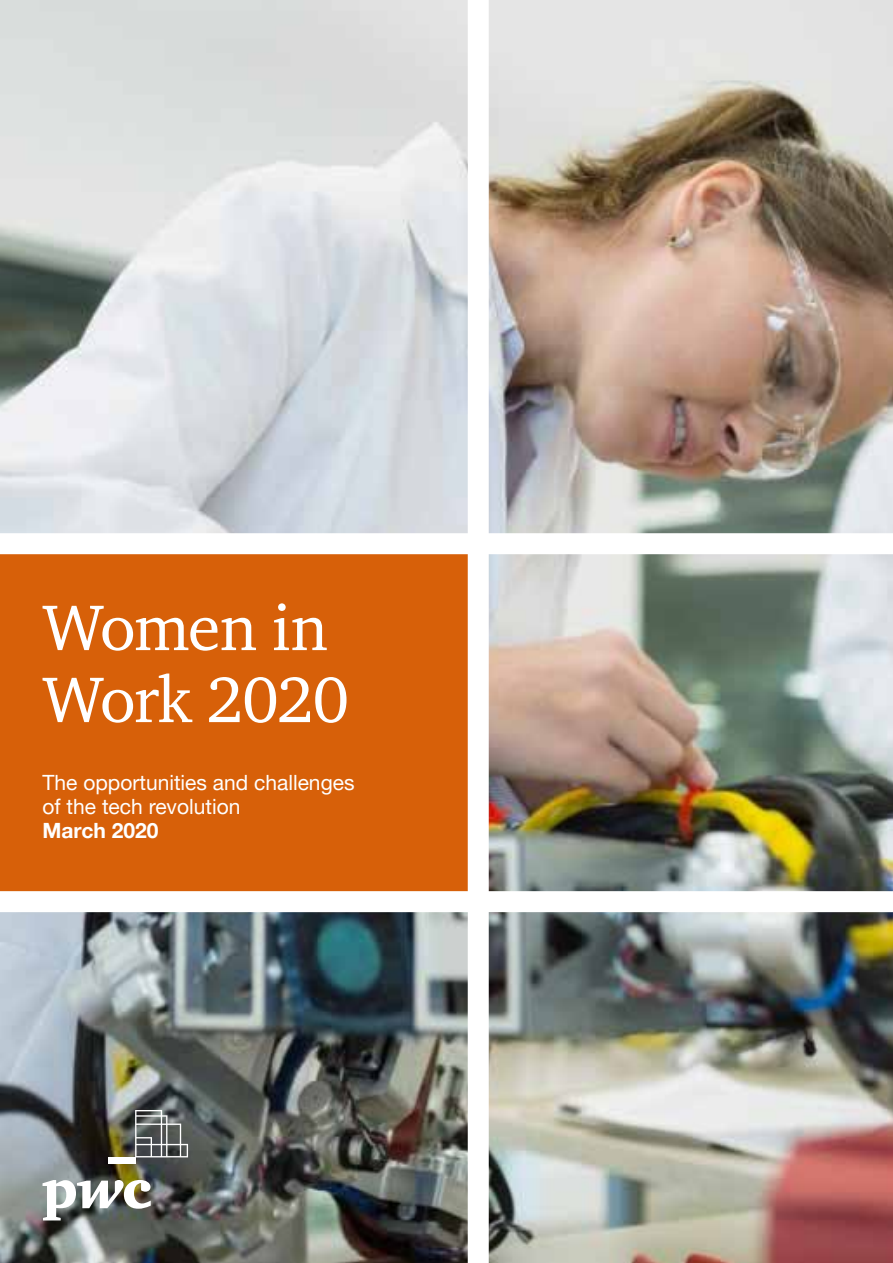
<style>
.page{position:relative;width:893px;height:1263px;background:#fff}
.page>*{position:absolute;margin:0;border:0;box-sizing:border-box;transform-origin:0 0}
.t1{font:66px/72px "ITC Charter Com";letter-spacing:-.025em;color:#fff}
.t2{font:21px/24px "Helvetica Neue LT Pro";color:#fff}
.t3{font:700 21px "Helvetica Neue LT Pro";color:#fff}
</style>
<div class="page">
<img style="left:0;top:0;width:893px;height:1263px">
<div style="left:0;top:544px;width:478px;height:358px;background:#d76009"></div>
<div style="left:468px;top:0;width:21px;height:1263px;background:#fff"></div>
<div style="left:0;top:533px;width:893px;height:21px;background:#fff"></div>
<div style="left:0;top:891px;width:893px;height:21px;background:#fff"></div>
<div style="left:108px;top:1157px;width:27px;height:7px;background:#fff"></div>
<svg style="left:43px;top:1180px;width:108px;height:40px"></svg>
<svg style="left:135px;top:1110px;width:53px;height:47px;background:#747777"></svg>
<h1 class="t1" style="left:43px;top:591px;width:308px">Women in<br>Work 2020</h1>
<p class="t2" style="left:43px;top:770px;width:313px">The opportunities and challenges of the tech revolution</p>
<p class="t3" style="left:43px;top:818px;width:117px">March 2020</p>
</div>
